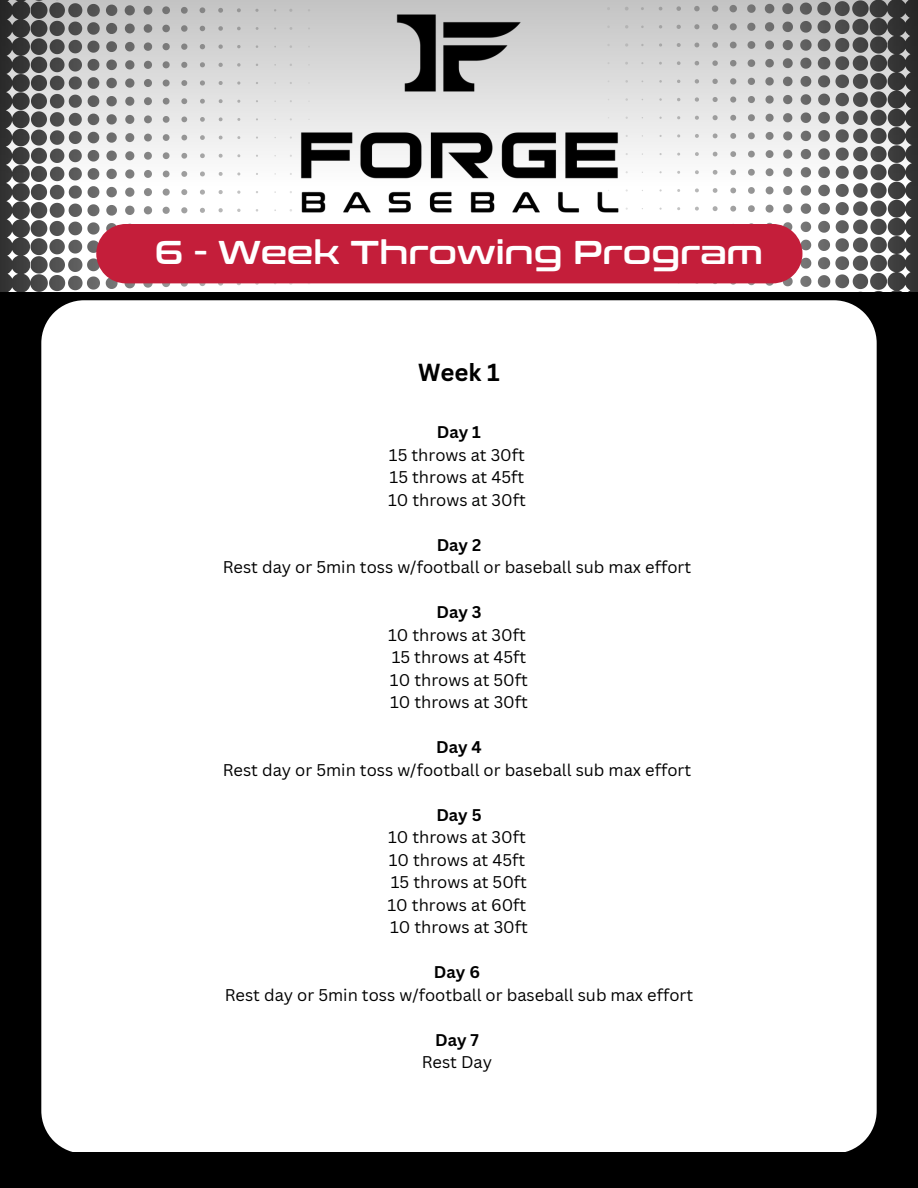
<style>
.page{position:relative;width:918px;height:1188px;background:#fff}
.page>*{position:absolute;margin:0;border:0;box-sizing:border-box;transform-origin:0 0}
.t1{font:33px "Conthrax Sb";color:#fff}
.t2{font:700 24px "Canva Sans";color:#000}
.t3{font:16.5px "Canva Sans";color:#000}
.t4{font:700 16.5px "Canva Sans";color:#000}
</style>
<div class="page">
<svg style="left:607px;top:207px;width:311px;height:85px"></svg>
<svg style="left:0;top:207px;width:311px;height:85px"></svg>
<div style="left:96px;top:224px;width:706px;height:59px;background:#c41e3a"></div>
<img style="left:284px;top:207px;width:350px;height:17px">
<div style="left:0;top:292px;width:918px;height:896px;background:#000"></div>
<div style="left:41px;top:300px;width:836px;height:852px;background:#fff"></div>
<svg style="left:0;top:0;width:918px;height:207px"></svg>
<p class="t1" style="left:155px;top:233px;width:610px">6 - Week Throwing Program</p>
<p class="t2" style="left:418px;top:355px;width:83px">Week 1</p>
<p class="t4" style="left:437px;top:421px;width:46px">Day 1</p>
<p class="t3" style="left:389px;top:443px;width:138px">15 throws at 30ft</p>
<p class="t3" style="left:390px;top:466px;width:136px">15 throws at 45ft</p>
<h1 class="t3" style="left:388px;top:488px;width:139px">10 throws at 30ft</h1>
<h2 class="t4" style="left:437px;top:533px;width:46px">Day 2</h2>
<p class="t3" style="left:223px;top:556px;width:470px">Rest day or 5min toss w/football or baseball sub max effort</p>
<p class="t4" style="left:436px;top:601px;width:47px">Day 3</p>
<p class="t3" style="left:388px;top:623px;width:139px">10 throws at 30ft</p>
<p class="t3" style="left:392px;top:646px;width:136px">15 throws at 45ft</p>
<p class="t3" style="left:390px;top:668px;width:140px">10 throws at 50ft</p>
<p class="t3" style="left:390px;top:691px;width:139px">10 throws at 30ft</p>
<p class="t4" style="left:436px;top:736px;width:47px">Day 4</p>
<p class="t3" style="left:223px;top:758px;width:470px">Rest day or 5min toss w/football or baseball sub max effort</p>
<p class="t4" style="left:436px;top:803px;width:47px">Day 5</p>
<p class="t3" style="left:388px;top:826px;width:139px">10 throws at 30ft</p>
<p class="t3" style="left:389px;top:848px;width:138px">10 throws at 45ft</p>
<p class="t3" style="left:391px;top:871px;width:138px">15 throws at 50ft</p>
<p class="t3" style="left:388px;top:893px;width:140px">10 throws at 60ft</p>
<p class="t3" style="left:390px;top:916px;width:139px">10 throws at 30ft</p>
<p class="t4" style="left:434px;top:961px;width:48px">Day 6</p>
<p class="t3" style="left:225px;top:983px;width:470px">Rest day or 5min toss w/football or baseball sub max effort</p>
<p class="t4" style="left:435px;top:1028px;width:45px">Day 7</p>
<p class="t3" style="left:422px;top:1051px;width:72px">Rest Day</p>
</div>
